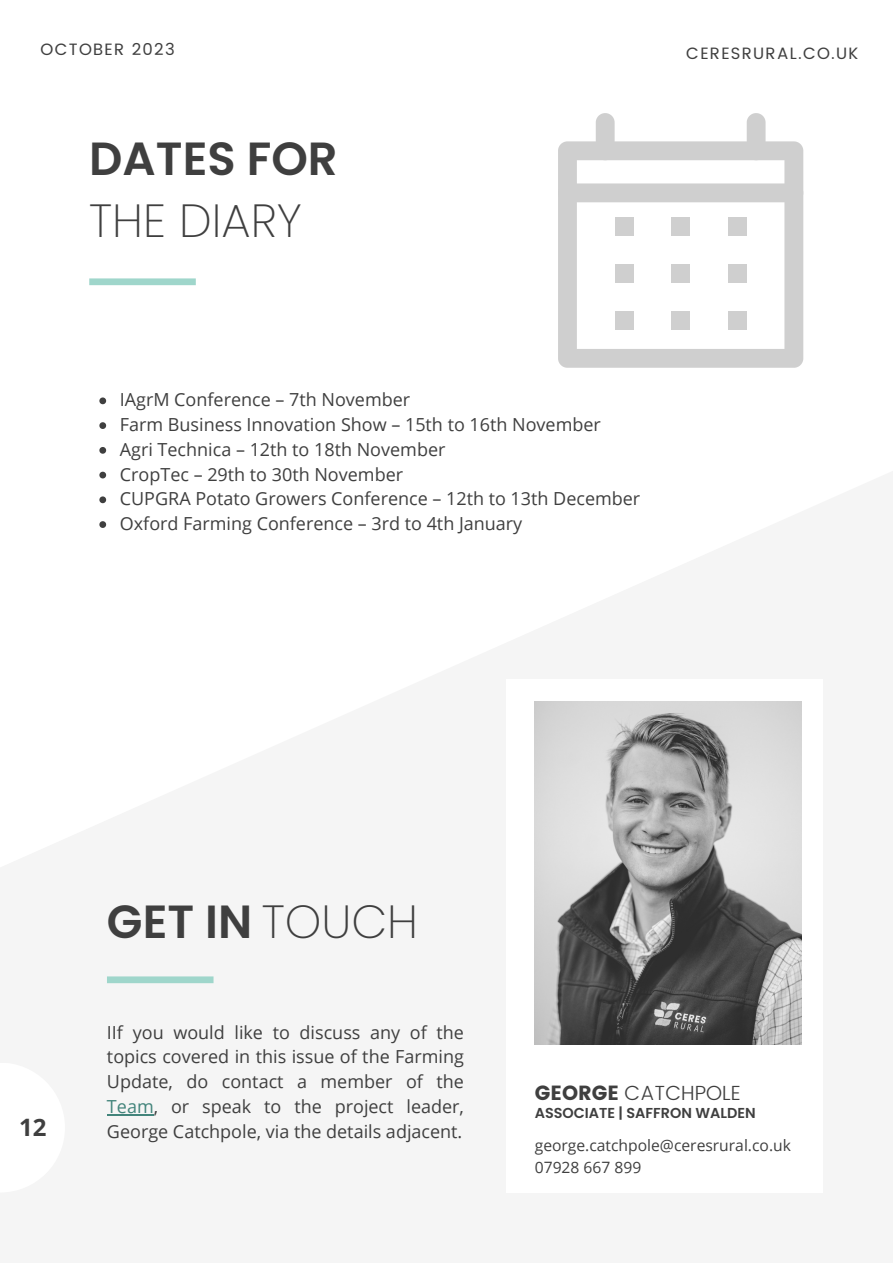
<style>
.page{position:relative;width:893px;height:1264px;background:#fff}
.page>*{position:absolute;margin:0;border:0;box-sizing:border-box;transform-origin:0 0}
.t1{font:600 46.5px "Poppins";color:#3f3f3f}
.t2{font:200 46.5px "Poppins";color:#3f3f3f}
.t3{font:700 24px "Open Sans";color:#3f3f3f}
.t4{font:300 20.4px "Poppins";color:#3f3f3f}
.t5{font:18px/24.8px "Open Sans";color:#3f3f3f;text-align:justify}
.t6{font:16.5px "Poppins";letter-spacing:.08em;color:#3f3f3f}
.t7{font:15.6px "Open Sans";color:#3f3f3f}
.t8{font:600 14.4px "Poppins";color:#3f3f3f}
.s1{font-weight:200}
.s2{color:#42847b}
.s3{font-weight:400}
</style>
<div class="page">
<div style="left:0;top:907px;width:892px;height:355px;background:#f5f5f5"></div>
<div style="left:107px;top:976px;width:106px;height:7px;background:#9fd6cb"></div>
<hr style="left:107px;top:1114px;width:47px;height:1px;background:#42847b">
<div style="left:89px;top:278px;width:107px;height:7px;background:#9fd6cb"></div>
<svg style="left:558px;top:141px;width:245px;height:226px"></svg>
<svg style="left:595px;top:113px;width:19px;height:47px"></svg>
<svg style="left:746px;top:113px;width:19px;height:47px"></svg>
<div style="left:614px;top:217px;width:19px;height:19px;background:#cfcfcf"></div>
<div style="left:671px;top:217px;width:19px;height:19px;background:#cfcfcf"></div>
<div style="left:727px;top:217px;width:19px;height:19px;background:#cfcfcf"></div>
<div style="left:614px;top:264px;width:19px;height:19px;background:#cfcfcf"></div>
<div style="left:671px;top:264px;width:19px;height:19px;background:#cfcfcf"></div>
<div style="left:727px;top:264px;width:19px;height:19px;background:#cfcfcf"></div>
<div style="left:614px;top:311px;width:19px;height:19px;background:#cfcfcf"></div>
<div style="left:671px;top:311px;width:19px;height:19px;background:#cfcfcf"></div>
<div style="left:727px;top:311px;width:19px;height:19px;background:#cfcfcf"></div>
<div style="left:558px;top:183px;width:245px;height:19px;background:#cfcfcf"></div>
<svg style="left:99px;top:397px;width:7px;height:7px"></svg>
<svg style="left:99px;top:422px;width:7px;height:7px"></svg>
<svg style="left:99px;top:447px;width:7px;height:6px"></svg>
<svg style="left:99px;top:471px;width:7px;height:7px"></svg>
<svg style="left:99px;top:496px;width:7px;height:7px"></svg>
<svg style="left:99px;top:521px;width:7px;height:7px"></svg>
<div style="left:506px;top:679px;width:316px;height:513px;background:#fff"></div>
<img style="left:534px;top:701px;width:267px;height:343px">
<div style="left:0;top:1062px;width:65px;height:130px;background:#fff"></div>
<p class="t6" style="left:41px;top:40px;width:136px">OCTOBER 2023</p>
<p class="t6" style="left:686px;top:44px;width:173px">CERESRURAL.CO.UK</p>
<p class="t1" style="left:89px;top:126px;width:250px">DATES FOR</p>
<p class="t2" style="left:89px;top:188px;width:214px">THE DIARY</p>
<p class="t5" style="left:120px;top:387px;width:292px">IAgrM Conference – 7th November</p>
<p class="t5" style="left:120px;top:412px;width:482px">Farm Business Innovation Show – 15th to 16th November</p>
<p class="t5" style="left:120px;top:436px;width:327px">Agri Technica – 12th to 18th November</p>
<p class="t5" style="left:120px;top:461px;width:285px">CropTec – 29th to 30th November</p>
<p class="t5" style="left:120px;top:486px;width:522px">CUPGRA Potato Growers Conference – 12th to 13th December</p>
<p class="t5" style="left:120px;top:511px;width:404px">Oxford Farming Conference – 3rd to 4th January</p>
<p class="t3" style="left:19px;top:1110px;width:29px">12</p>
<p class="t1" style="left:107px;top:888px;width:312px">GET IN <span class="s1">TOUCH</span></p>
<p class="t5" style="left:107px;top:1019px;width:358px">IIf you would like to discuss any of the topics covered in this issue of the Farming Update, do contact a member of the <span class="s2">Team</span>, or speak to the project leader, George Catchpole, via the details adjacent.</p>
<p class="t4" style="left:534px;top:1080px;width:207px"><span class="s3">GEORGE</span> CATCHPOLE</p>
<p class="t8" style="left:534px;top:1102px;width:222px">ASSOCIATE | SAFFRON WALDEN</p>
<p class="t7" style="left:534px;top:1134px;width:258px">george.catchpole@ceresrural.co.uk</p>
<p class="t7" style="left:534px;top:1156px;width:108px">07928 667 899</p>
</div>
